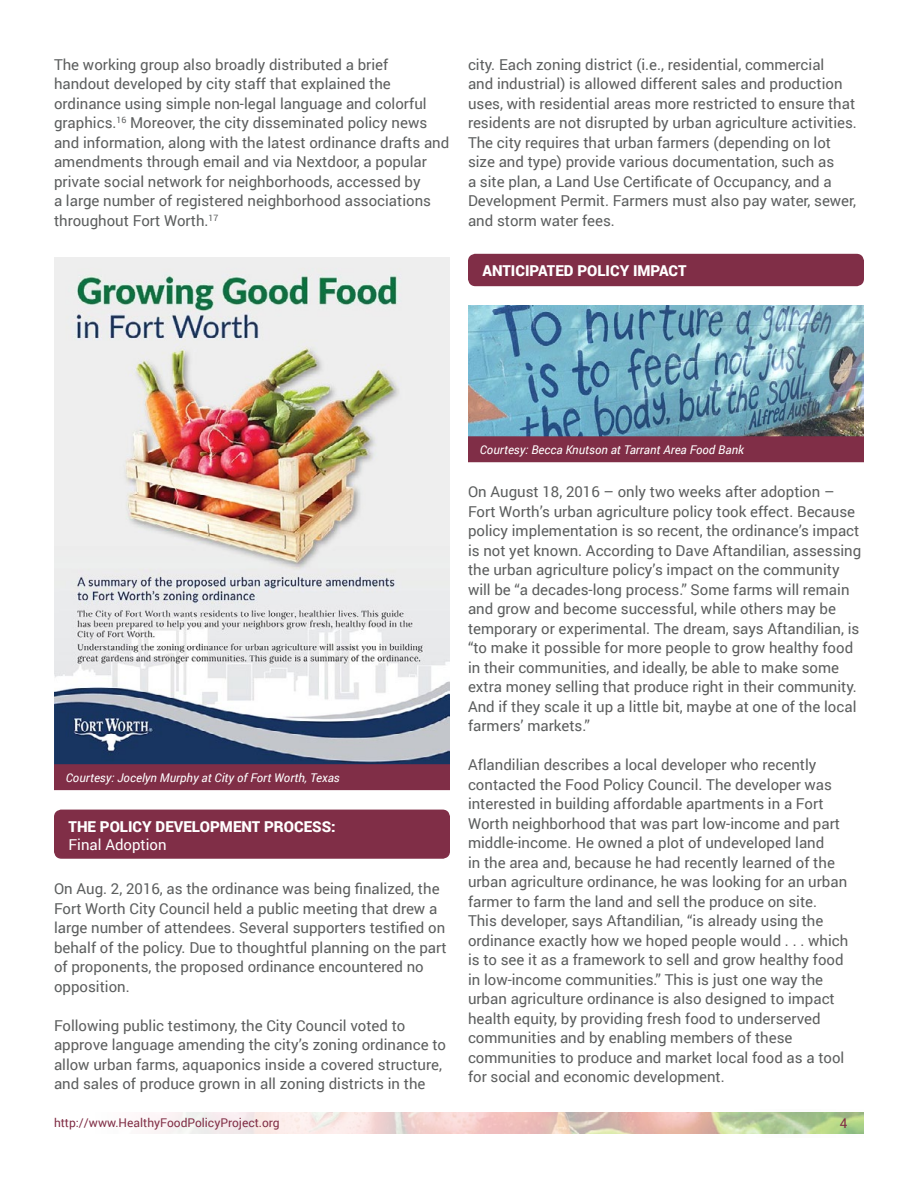
<style>
.page{position:relative;width:918px;height:1188px;background:#fff}
.page>*{position:absolute;margin:0;border:0;box-sizing:border-box;transform-origin:0 0}
.t1{font:15px/19.5px "Roboto";color:#5c5e5e}
.t2{font:900 15px "Roboto";color:#fff}
.t3{font:15px "Roboto";color:#fff}
.t4{font:13.5px "Roboto";color:#802e45}
.t5{font:italic 12px "Roboto";color:#fff}
.t6{font:12px "Roboto";color:#802e45}
</style>
<div class="page">
<svg style="left:154px;top:1112px;width:710px;height:22px;background:#e2d2c2"></svg>
<img style="left:54px;top:257px;width:396px;height:507px">
<div style="left:54px;top:764px;width:396px;height:26px;background:#802e47;border:2px solid #802e47"></div>
<div style="left:55px;top:810px;width:394px;height:48px;background:#802e47;border-radius:7px"></div>
<div style="left:54px;top:810px;width:396px;height:49px;border:2px solid #802e47;border-radius:7px"></div>
<div style="left:469px;top:255px;width:394px;height:30px;background:#802e47;border-radius:7px"></div>
<div style="left:468px;top:254px;width:396px;height:32px;border:2px solid #802e47;border-radius:7px"></div>
<img style="left:468px;top:306px;width:396px;height:130px">
<div style="left:468px;top:436px;width:396px;height:26px;background:#802e47;border:2px solid #802e47"></div>
<p class="t1" style="left:54px;top:54px;width:397px">The working group also broadly distributed a brief<br>handout developed by city staff that explained the ordinance using simple non-legal language and colorful graphics.<sup>16</sup> Moreover, the city disseminated policy news and information, along with the latest ordinance drafts and amendments through email and via Nextdoor, a popular private social network for neighborhoods, accessed by<br>a large number of registered neighborhood associations throughout Fort Worth.<sup>17</sup></p>
<p class="t1" style="left:468px;top:54px;width:390px">city. Each zoning district (i.e., residential, commercial<br>and industrial) is allowed different sales and production uses, with residential areas more restricted to ensure that residents are not disrupted by urban agriculture activities.<br>The city requires that urban farmers (depending on lot size and type) provide various documentation, such as<br>a site plan, a Land Use Certificate of Occupancy, and a Development Permit. Farmers must also pay water, sewer, and storm water fees.</p>
<p class="t2" style="left:483px;top:260px;width:205px">ANTICIPATED POLICY IMPACT</p>
<p class="t5" style="left:66px;top:769px;width:276px">Courtesy: Jocelyn Murphy at City of Fort Worth, Texas</p>
<p class="t2" style="left:69px;top:816px;width:269px">THE POLICY DEVELOPMENT PROCESS:</p>
<p class="t3" style="left:69px;top:834px;width:100px">Final Adoption</p>
<p class="t1" style="left:54px;top:879px;width:394px">On Aug. 2, 2016, as the ordinance was being finalized, the Fort Worth City Council held a public meeting that drew a large number of attendees. Several supporters testified on behalf of the policy. Due to thoughtful planning on the part of proponents, the proposed ordinance encountered no opposition.</p>
<p class="t1" style="left:54px;top:1015px;width:394px">Following public testimony, the City Council voted to approve language amending the city’s zoning ordinance to allow urban farms, aquaponics inside a covered structure, and sales of produce grown in all zoning districts in the</p>
<p class="t5" style="left:480px;top:441px;width:266px">Courtesy: Becca Knutson at Tarrant Area Food Bank</p>
<p class="t1" style="left:468px;top:482px;width:395px">On August 18, 2016 – only two weeks after adoption – Fort Worth’s urban agriculture policy took effect. Because policy implementation is so recent, the ordinance’s impact is not yet known. According to Dave Aftandilian, assessing the urban agriculture policy’s impact on the community will be “a decades-long process.” Some farms will remain and grow and become successful, while others may be temporary or experimental. The dream, says Aftandilian, is “to make it possible for more people to grow healthy food in their communities, and ideally, be able to make some extra money selling that produce right in their community.<br>And if they scale it up a little bit, maybe at one of the local farmers’ markets.”</p>
<p class="t1" style="left:468px;top:755px;width:382px">Aflandilian describes a local developer who recently contacted the Food Policy Council. The developer was interested in building affordable apartments in a Fort Worth neighborhood that was part low-income and part middle-income. He owned a plot of undeveloped land<br>in the area and, because he had recently learned of the urban agriculture ordinance, he was looking for an urban farmer to farm the land and sell the produce on site.<br>This developer, says Aftandilian, “is already using the ordinance exactly how we hoped people would . . . which is to see it as a framework to sell and grow healthy food in low-income communities.” This is just one way the urban agriculture ordinance is also designed to impact health equity, by providing fresh food to underserved communities and by enabling members of these communities to produce and market local food as a tool for social and economic development.</p>
<p class="t6" style="left:54px;top:1115px;width:227px">http://www.HealthyFoodPolicyProject.org</p>
<p class="t4" style="left:840px;top:1114px;width:9px">4</p>
</div>
